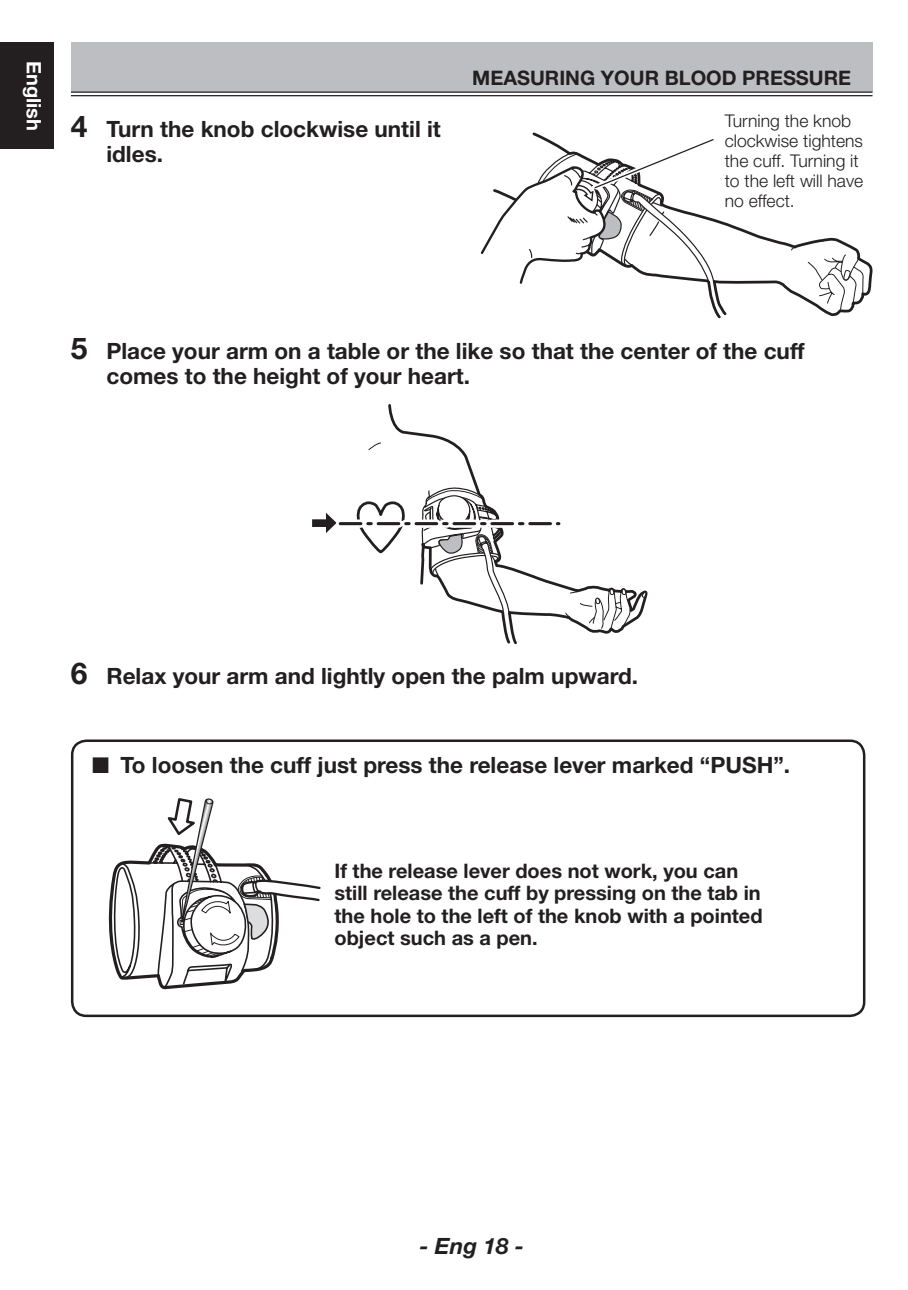
<style>
.page{position:relative;width:908px;height:1290px;background:#fff}
.page>*{position:absolute;margin:0;border:0;box-sizing:border-box;transform-origin:0 0}
.t1{font:700 22.5px/25px "Helvetica Neue LT";color:#231f20}
.t2{font:italic 700 22.5px "Helvetica Neue LT";color:#231f20}
.t3{font:700 20px/22.5px "Helvetica Neue LT";color:#231f20}
.t4{font:700 20px "Helvetica Neue LT";color:#fff}
.t5{font:300 17.5px/20px "Helvetica Neue LT";color:#231f20}
.s1{font-size:30px}
</style>
<div class="page">
<div style="left:71px;top:43px;width:801px;height:49px;background:#bdbec1"></div>
<hr style="left:71px;top:92px;width:801px;height:1px;background:#231f20">
<hr style="left:71px;top:95px;width:801px;height:1px;background:#231f20">
<div style="left:0;top:43px;width:53px;height:106px;background:#231f20"></div>
<svg style="left:481px;top:132px;width:382px;height:186px"></svg>
<svg style="left:312px;top:404px;width:334px;height:241px"></svg>
<div style="left:71px;top:739px;width:794px;height:278px;border:2px solid #231f20;border-radius:14px"></div>
<svg style="left:109px;top:798px;width:211px;height:191px"></svg>
<p class="t4" style="left:41px;top:61px;width:71px;rotate:90deg">English</p>
<p class="t1" style="left:106px;top:118px;width:336px;text-indent:-35px"><span class="s1">4</span> Turn the knob clockwise until it idles.</p>
<p class="t3" style="left:472px;top:69px;width:380px">MEASURING YOUR BLOOD PRESSURE</p>
<p class="t5" style="left:724px;top:113px;width:140px">Turning the knob clockwise tightens the cuff. Turning it to the left will have no effect.</p>
<p class="t1" style="left:106px;top:341px;width:699px;text-indent:-35px"><span class="s1">5</span> Place your arm on a table or the like so that the center of the cuff comes to the height of your heart.</p>
<p class="t1" style="left:71px;top:666px;width:568px"><span class="s1">6</span> Relax your arm and lightly open the palm upward.</p>
<p class="t1" style="left:92px;top:755px;width:699px">■ To loosen the cuff just press the release lever marked “PUSH”.</p>
<p class="t3" style="left:334px;top:861px;width:429px">If the release lever does not work, you can still release the cuff by pressing on the tab in the hole to the left of the knob with a pointed object such as a pen.</p>
<p class="t2" style="left:419px;top:1238px;width:106px">- Eng 18 -</p>
</div>
